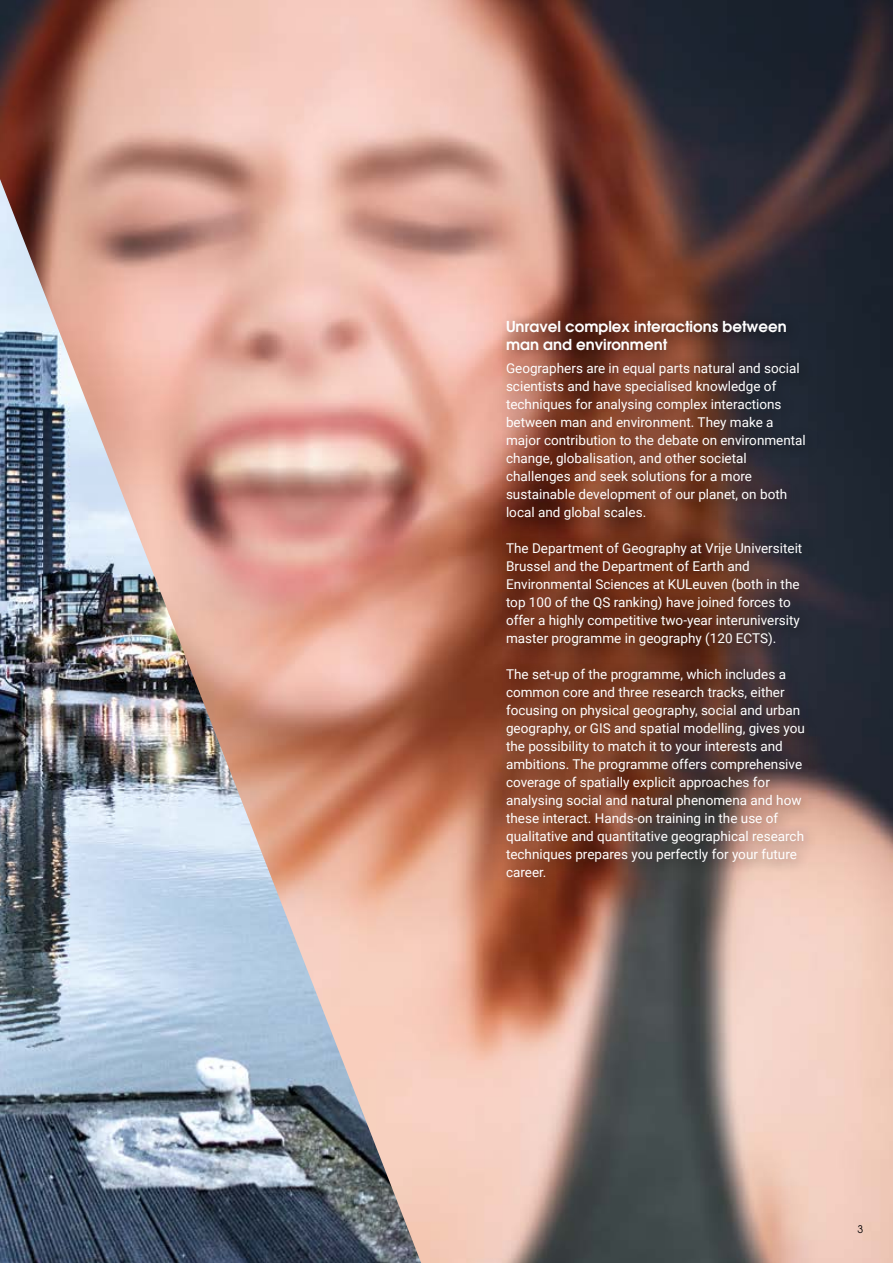
<style>
.page{position:relative;width:893px;height:1263px;background:#fff}
.page>*{position:absolute;margin:0;border:0;box-sizing:border-box;transform-origin:0 0}
.t1{font:600 15px/18px "Avant Garde LT";color:#fff}
.t2{font:13.5px/18px "Roboto";color:#fff}
.t3{font:10.5px "Avant Garde LT";color:#000}
</style>
<div class="page">
<img style="left:0;top:0;width:893px;height:1263px">
<div style="left:496px;top:311px;width:325px;height:582px;background:#000;opacity:.5"></div>
<p class="t1" style="left:506px;top:318px;width:282px">Unravel complex interactions between man and environment</p>
<p class="t2" style="left:506px;top:358px;width:301px">Geographers are in equal parts natural and social scientists and have specialised knowledge of techniques for analysing complex interactions between man and environment. They make a major contribution to the debate on environmental change, globalisation, and other societal challenges and seek solutions for a more sustainable development of our planet, on both local and global scales.</p>
<p class="t2" style="left:506px;top:538px;width:298px">The Department of Geography at Vrije Universiteit Brussel and the Department of Earth and Environmental Sciences at KULeuven (both in the top 100 of the QS ranking) have joined forces to offer a highly competitive two-year interuniversity master programme in geography (120 ECTS).</p>
<p class="t2" style="left:506px;top:664px;width:300px">The set-up of the programme, which includes a common core and three research tracks, either focusing on physical geography, social and urban geography, or GIS and spatial modelling, gives you the possibility to match it to your interests and ambitions. The programme offers comprehensive coverage of spatially explicit approaches for analysing social and natural phenomena and how these interact. Hands-on training in the use of qualitative and quantitative geographical research techniques prepares you perfectly for your future career.</p>
<p class="t3" style="left:857px;top:1223px;width:7px">3</p>
</div>
